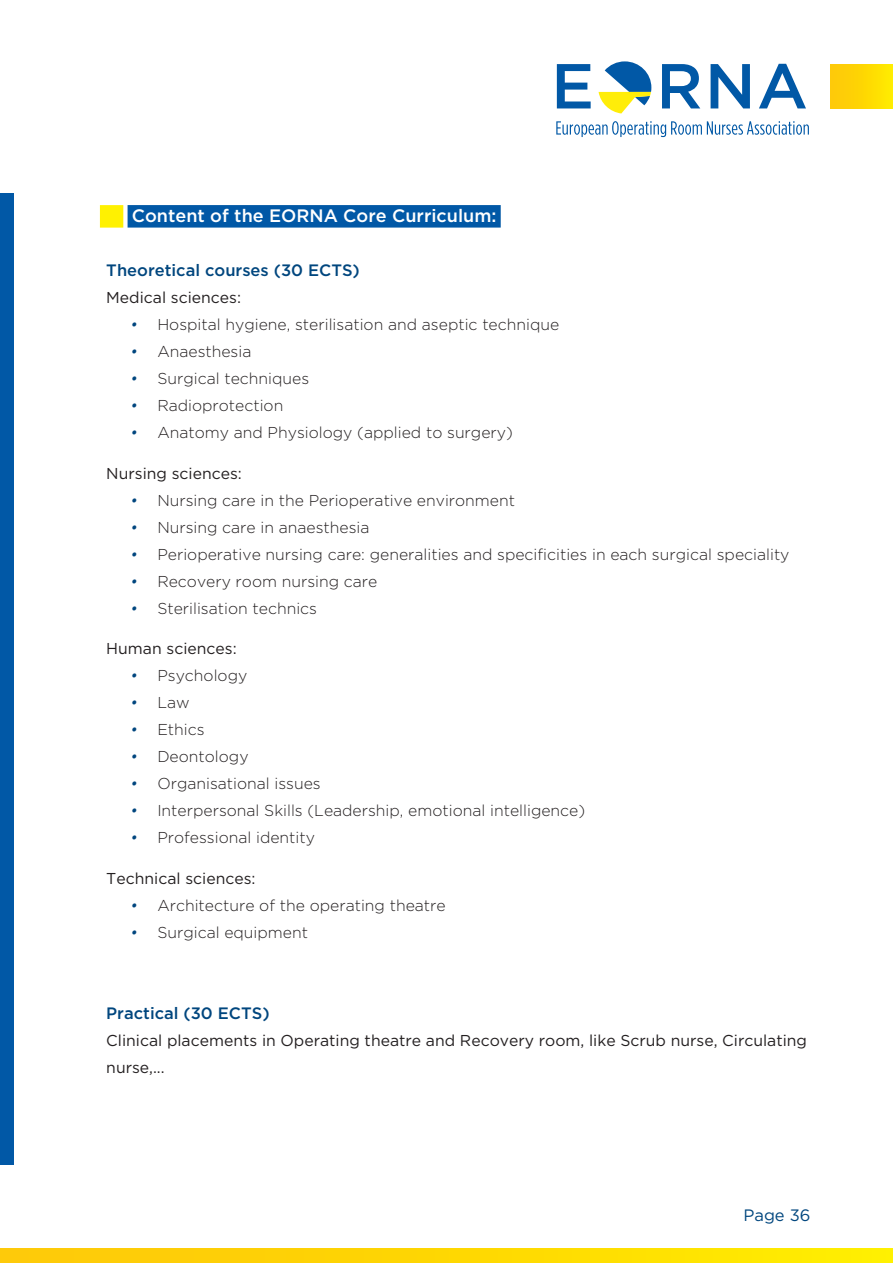
<style>
.page{position:relative;width:893px;height:1263px;background:#fff}
.page>*{position:absolute;margin:0;border:0;box-sizing:border-box;transform-origin:0 0}
.Header_1{font:500 18px "Gotham";color:#fff}
.Header_2{font:500 16.5px "Gotham";color:#00467e}
.t1{font:16.5px "Gotham";color:#00467e}
.t2{font:300 15.75px "Gotham";color:#231f20}
.Header_3{font:15.75px/27px "Gotham";color:#231f20}
.s1{font-style:italic;color:#00467e}
</style>
<div class="page">
<div style="left:831px;top:64px;width:62px;height:45px;background:linear-gradient(to right,#fec609,#ffea00)"></div>
<svg style="left:0;top:1248px;width:893px;height:15px;background:#fed903"></svg>
<div style="left:0;top:193px;width:14px;height:972px;background:#0158a6"></div>
<svg style="left:556px;top:121px;width:253px;height:16px"></svg>
<svg style="left:557px;top:64px;width:34px;height:44px"></svg>
<svg style="left:662px;top:64px;width:38px;height:44px"></svg>
<svg style="left:711px;top:64px;width:39px;height:44px"></svg>
<svg style="left:759px;top:64px;width:47px;height:44px"></svg>
<svg style="left:599px;top:61px;width:52px;height:52px"></svg>
<div style="left:100px;top:205px;width:23px;height:23px;background:#fff101"></div>
<div style="left:128px;top:205px;width:373px;height:23px;background:#0158a6"></div>
<p class="Header_1" style="left:132px;top:205px;width:366px">Content of the EORNA Core Curriculum:</p>
<p class="Header_2" style="left:106px;top:261px;width:255px">Theoretical courses (30 ECTS)</p>
<p class="Header_3" style="left:106px;top:284px;width:136px">Medical sciences:</p>
<p class="t2" style="left:130px;top:316px;width:430px"><span class="s1">•</span> Hospital hygiene, sterilisation and aseptic technique</p>
<p class="t2" style="left:130px;top:343px;width:123px"><span class="s1">•</span> Anaesthesia</p>
<p class="t2" style="left:130px;top:370px;width:180px"><span class="s1">•</span> Surgical techniques</p>
<p class="t2" style="left:130px;top:397px;width:155px"><span class="s1">•</span> Radioprotection</p>
<p class="t2" style="left:130px;top:424px;width:384px"><span class="s1">•</span> Anatomy and Physiology (applied to surgery)</p>
<p class="Header_3" style="left:106px;top:459px;width:137px">Nursing sciences:</p>
<p class="t2" style="left:130px;top:491px;width:386px"><span class="s1">•</span> Nursing care in the Perioperative environment</p>
<p class="t2" style="left:130px;top:518px;width:241px"><span class="s1">•</span> Nursing care in anaesthesia</p>
<p class="t2" style="left:130px;top:545px;width:661px"><span class="s1">•</span> Perioperative nursing care: generalities and specificities in each surgical speciality</p>
<p class="t2" style="left:130px;top:572px;width:249px"><span class="s1">•</span> Recovery room nursing care</p>
<p class="t2" style="left:130px;top:599px;width:188px"><span class="s1">•</span> Sterilisation technics</p>
<p class="Header_3" style="left:106px;top:635px;width:132px">Human sciences:</p>
<p class="t2" style="left:130px;top:667px;width:118px"><span class="s1">•</span> Psychology</p>
<p class="t2" style="left:130px;top:694px;width:61px"><span class="s1">•</span> Law</p>
<p class="t2" style="left:130px;top:721px;width:76px"><span class="s1">•</span> Ethics</p>
<p class="t2" style="left:130px;top:748px;width:120px"><span class="s1">•</span> Deontology</p>
<p class="t2" style="left:130px;top:775px;width:192px"><span class="s1">•</span> Organisational issues</p>
<p class="t2" style="left:130px;top:802px;width:456px"><span class="s1">•</span> Interpersonal Skills (Leadership, emotional intelligence)</p>
<p class="t2" style="left:130px;top:829px;width:186px"><span class="s1">•</span> Professional identity</p>
<p class="Header_3" style="left:106px;top:864px;width:151px">Technical sciences:</p>
<p class="t2" style="left:130px;top:896px;width:317px"><span class="s1">•</span> Architecture of the operating theatre</p>
<p class="t2" style="left:130px;top:923px;width:179px"><span class="s1">•</span> Surgical equipment</p>
<p class="Header_2" style="left:106px;top:1003px;width:165px">Practical (30 ECTS)</p>
<p class="Header_3" style="left:106px;top:1026px;width:702px">Clinical placements in Operating theatre and Recovery room, like Scrub nurse, Circulating nurse,...</p>
<p class="t1" style="left:743px;top:1206px;width:69px">Page 36</p>
</div>
